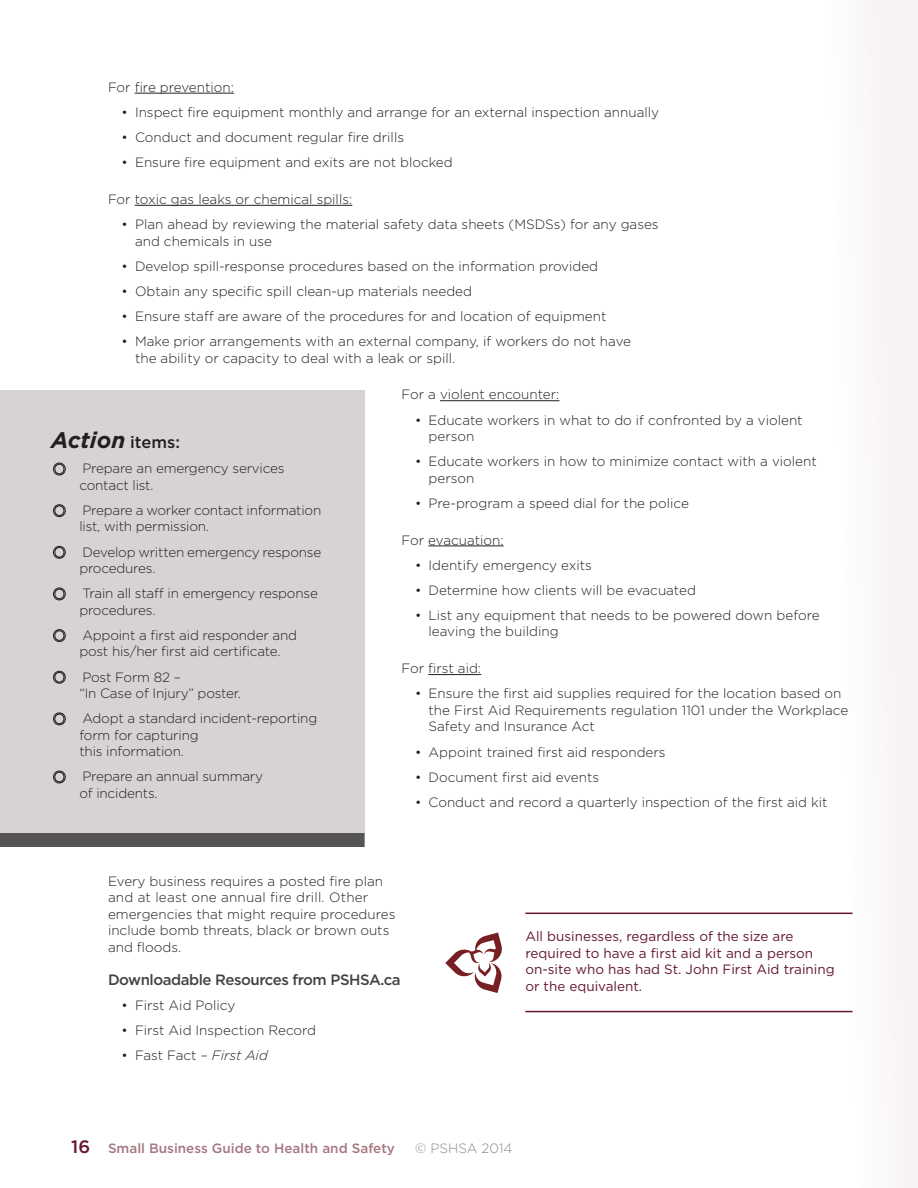
<style>
.page{position:relative;width:918px;height:1188px;background:#fff}
.page>*{position:absolute;margin:0;border:0;box-sizing:border-box;transform-origin:0 0}
.Sidebar_-_title{font:italic 700 22.5px "Gotham";color:#231f20}
.Heading_4_-yellow{font:500 15px "Gotham";letter-spacing:-.03em;color:#414343}
.Body{font:300 13.5px/16.5px "Gotham";color:#231f20}
.Warning{font:13.5px/16.5px "Gotham";color:#641633}
.t1{font:500 13.5px "Gotham";color:#a67681}
.Body-space_before{font:300 13.5px "Gotham";color:#231f20}
.t2{font:300 13.5px "Gotham";color:#8d8887}
.s1{font-weight:500;font-style:normal;font-size:16.5px}
.s2{font-style:italic}
.s3{font-size:18px;color:#641633}
</style>
<div class="page">
<div style="left:821px;top:0;width:97px;height:1188px;background:#fbf8f9"></div>
<hr style="left:135px;top:93px;width:99px;height:1px;background:#231f20">
<hr style="left:135px;top:205px;width:217px;height:1px;background:#231f20">
<div style="left:0;top:404px;width:365px;height:443px;background:#565554"></div>
<div style="left:0;top:390px;width:364px;height:443px;background:#d6d3d2"></div>
<svg style="left:53px;top:463px;width:13px;height:12px"></svg>
<svg style="left:53px;top:504px;width:13px;height:13px"></svg>
<svg style="left:53px;top:546px;width:13px;height:13px"></svg>
<svg style="left:53px;top:588px;width:13px;height:12px"></svg>
<svg style="left:53px;top:629px;width:13px;height:13px"></svg>
<svg style="left:53px;top:671px;width:13px;height:13px"></svg>
<svg style="left:53px;top:713px;width:13px;height:12px"></svg>
<svg style="left:53px;top:771px;width:13px;height:12px"></svg>
<hr style="left:440px;top:400px;width:119px;height:1px;background:#231f20">
<hr style="left:428px;top:546px;width:76px;height:1px;background:#231f20">
<hr style="left:428px;top:674px;width:53px;height:1px;background:#231f20">
<hr style="left:525px;top:913px;width:328px;height:1px;background:#641633">
<hr style="left:525px;top:1011px;width:328px;height:1px;background:#641633">
<svg style="left:445px;top:933px;width:57px;height:60px"></svg>
<p class="Body-space_before" style="left:108px;top:78px;width:128px">For fire prevention:</p>
<p class="Body" style="left:122px;top:104px;width:539px">• Inspect fire equipment monthly and arrange for an external inspection annually</p>
<p class="Body" style="left:122px;top:129px;width:284px">• Conduct and document regular fire drills</p>
<p class="Body" style="left:122px;top:154px;width:333px">• Ensure fire equipment and exits are not blocked</p>
<p class="Body" style="left:108px;top:191px;width:246px">For toxic gas leaks or chemical spills:</p>
<p class="Body" style="left:135px;top:216px;width:525px;text-indent:-14px">• Plan ahead by reviewing the material safety data sheets (MSDSs) for any gases and chemicals in use</p>
<p class="Body" style="left:122px;top:257px;width:478px">• Develop spill-response procedures based on the information provided</p>
<p class="Body" style="left:122px;top:283px;width:352px">• Obtain any specific spill clean-up materials needed</p>
<p class="Body" style="left:122px;top:308px;width:487px">• Ensure staff are aware of the procedures for and location of equipment</p>
<p class="Body" style="left:135px;top:333px;width:498px;text-indent:-14px">• Make prior arrangements with an external company, if workers do not have the ability or capacity to deal with a leak or spill.</p>
<p class="Sidebar_-_title" style="left:51px;top:425px;width:130px">Action <span class="s1">items:</span></p>
<p class="Body" style="left:79px;top:460px;width:207px">Prepare an emergency services contact list.</p>
<p class="Body" style="left:79px;top:502px;width:243px">Prepare a worker contact information list, with permission.</p>
<p class="Body" style="left:79px;top:543px;width:243px">Develop written emergency response procedures.</p>
<p class="Body" style="left:79px;top:585px;width:240px">Train all staff in emergency response procedures.</p>
<p class="Body" style="left:79px;top:626px;width:219px">Appoint a first aid responder and post his/her first aid certificate.</p>
<p class="Body" style="left:79px;top:668px;width:163px">Post Form 82 –<br>“In Case of Injury” poster.</p>
<p class="Body" style="left:79px;top:710px;width:239px">Adopt a standard incident-reporting form for capturing<br>this information.</p>
<p class="Body" style="left:79px;top:768px;width:185px">Prepare an annual summary of incidents.</p>
<p class="Body" style="left:402px;top:386px;width:159px">For a violent encounter:</p>
<p class="Body" style="left:429px;top:411px;width:376px;text-indent:-14px">• Educate workers in what to do if confronted by a violent person</p>
<p class="Body" style="left:429px;top:453px;width:390px;text-indent:-14px">• Educate workers in how to minimize contact with a violent person</p>
<p class="Body" style="left:415px;top:494px;width:275px">• Pre-program a speed dial for the police</p>
<p class="Body" style="left:402px;top:531px;width:104px">For evacuation:</p>
<p class="Body" style="left:415px;top:556px;width:178px">• Identify emergency exits</p>
<p class="Body" style="left:415px;top:581px;width:282px">• Determine how clients will be evacuated</p>
<p class="Body" style="left:429px;top:607px;width:393px;text-indent:-14px">• List any equipment that needs to be powered down before leaving the building</p>
<p class="Body" style="left:402px;top:660px;width:81px">For first aid:</p>
<p class="Body" style="left:429px;top:685px;width:421px;text-indent:-14px">• Ensure the first aid supplies required for the location based on the First Aid Requirements regulation 1101 under the Workplace<br>Safety and Insurance Act</p>
<p class="Body" style="left:415px;top:743px;width:252px">• Appoint trained first aid responders</p>
<p class="Body" style="left:415px;top:768px;width:186px">• Document first aid events</p>
<p class="Body" style="left:415px;top:793px;width:414px">• Conduct and record a quarterly inspection of the first aid kit</p>
<p class="Body" style="left:108px;top:872px;width:289px">Every business requires a posted fire plan and at least one annual fire drill. Other emergencies that might require procedures include bomb threats, black or brown outs and floods.</p>
<p class="Heading_4_-yellow" style="left:108px;top:970px;width:294px">Downloadable Resources from PSHSA.ca</p>
<p class="Body" style="left:122px;top:997px;width:116px">• First Aid Policy</p>
<p class="Body" style="left:122px;top:1022px;width:196px">• First Aid Inspection Record</p>
<p class="Body" style="left:122px;top:1047px;width:148px">• Fast Fact – <span class="s2">First Aid</span></p>
<p class="Warning" style="left:525px;top:928px;width:311px">All businesses, regardless of the size are required to have a first aid kit and a person on-site who has had St. John First Aid training or the equivalent.</p>
<p class="t1" style="left:71px;top:1139px;width:325px"><span class="s3">16</span> Small Business Guide to Health and Safety</p>
<p class="t2" style="left:415px;top:1139px;width:99px">© PSHSA 2014</p>
</div>
